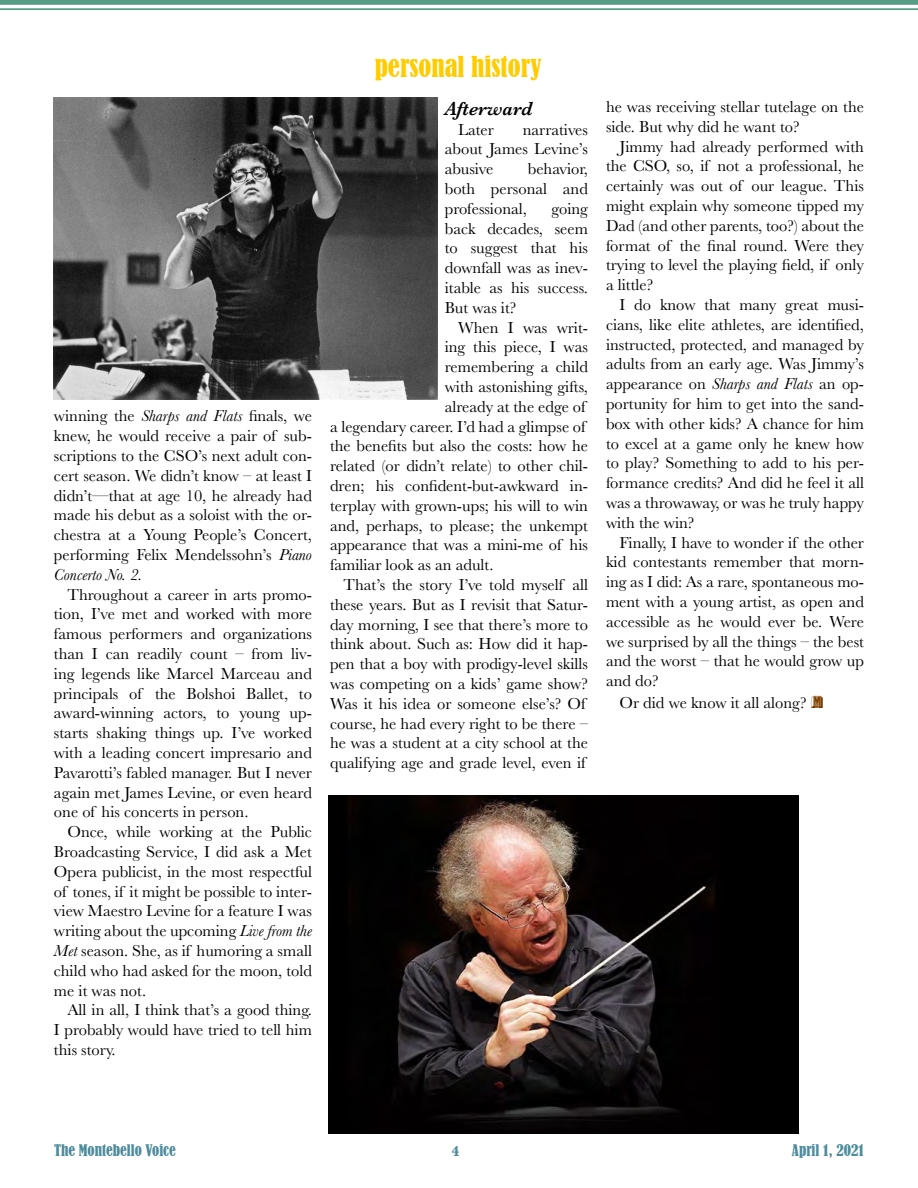
<style>
.page{position:relative;width:918px;height:1188px;background:#fff}
.page>*{position:absolute;margin:0;border:0;box-sizing:border-box;transform-origin:0 0}
.t1{font:condensed 27px "Bernard";color:#fc0}
.t2{font:italic 600 19.5px "Baskerville";color:#000}
.t3{font:16.5px/19.8px "Baskerville";color:#000;text-align:justify}
.t4{font:condensed 15px "Bernard";color:#4e8b9c}
.t5{font:700 15px "Baskerville";color:#4e8b9c}
.s1{font-style:italic}
.s2{font-family:"Buxom D";font-size:18px;color:#804000}
</style>
<div class="page">
<div style="left:0;top:0;width:918px;height:5px;background:#569d86"></div>
<hr style="left:0;top:8px;width:918px;height:2px;background:#569d86">
<img style="left:329px;top:795px;width:469px;height:339px">
<img style="left:54px;top:97px;width:384px;height:303px">
<p class="t3" style="left:54px;top:406px;width:260px">winning the <span class="s1">Sharps and Flats</span> finals, we knew, he would receive a pair of sub&shy;scriptions to the CSO’s next adult con&shy;cert season. We didn’t know – at least I didn’t—that at age 10, he already had made his debut as a soloist with the or&shy;chestra at a Young People’s Concert, performing Felix Mendelssohn’s <span class="s1">Piano Concerto No. 2.</span></p>
<p class="t3" style="left:54px;top:585px;width:260px;text-indent:13px">Throughout a career in arts promo&shy;tion, I’ve met and worked with more famous performers and organizations than I can readily count – from liv&shy;ing legends like Marcel Marceau and principals of the Bolshoi Ballet, to award-winning actors, to young up&shy;starts shaking things up. I’ve worked with a leading concert impresario and Pavarotti’s fabled manager. But I never again met James Levine, or even heard one of his concerts in person.</p>
<p class="t3" style="left:54px;top:822px;width:260px;text-indent:13px">Once, while working at the Public Broadcasting Service, I did ask a Met Opera publicist, in the most respectful of tones, if it might be possible to inter&shy;view Maestro Levine for a feature I was writing about the upcoming <span class="s1">Live from the Met</span> season. She, as if humoring a small child who had asked for the moon, told me it was not.</p>
<p class="t3" style="left:54px;top:1000px;width:260px;text-indent:13px">All in all, I think that’s a good thing.<br>I probably would have tried to tell him this story.</p>
<h1 class="t1" style="left:375px;top:50px;width:168px">personal history</h1>
<p class="t2" style="left:445px;top:95px;width:89px">Afterward</p>
<p class="t3" style="left:458px;top:120px;width:37px">Later</p>
<p class="t3" style="left:445px;top:120px;width:145px;text-indent:78px">narratives about James Levine’s abusive</p>
<p class="t3" style="left:445px;top:159px;width:145px;text-indent:83px">behavior, both personal and professional,</p>
<p class="t3" style="left:445px;top:199px;width:145px;text-indent:107px">going back decades, seem to suggest that his downfall was as inev&shy;itable as his success.<br>But was it?</p>
<p class="t3" style="left:458px;top:318px;width:131px">When I was writ-</p>
<p class="t3" style="left:445px;top:337px;width:145px">ing this piece, I was</p>
<p class="t3" style="left:445px;top:357px;width:145px">remembering a child</p>
<p class="t3" style="left:445px;top:377px;width:145px">with astonishing gifts,</p>
<p class="t3" style="left:445px;top:397px;width:142px">already at the edge of</p>
<p class="t3" style="left:330px;top:417px;width:257px">a legendary career. I’d had a glimpse of</p>
<p class="t3" style="left:330px;top:436px;width:259px">the benefits but also the costs: how he</p>
<p class="t3" style="left:330px;top:456px;width:260px">related (or didn’t relate) to other chil-</p>
<p class="t3" style="left:330px;top:476px;width:259px">dren; his confident-but-awkward in-</p>
<p class="t3" style="left:330px;top:496px;width:259px">terplay with grown-ups; his will to win</p>
<p class="t3" style="left:330px;top:516px;width:260px">and, perhaps, to please; the unkempt</p>
<p class="t3" style="left:330px;top:535px;width:259px">appearance that was a mini-me of his</p>
<p class="t3" style="left:330px;top:555px;width:165px">familiar look as an adult.</p>
<p class="t3" style="left:344px;top:575px;width:246px">That’s the story I’ve told myself all</p>
<p class="t3" style="left:330px;top:595px;width:260px">these years. But as I revisit that Satur-</p>
<p class="t3" style="left:330px;top:615px;width:259px">day morning, I see that there’s more to</p>
<p class="t3" style="left:330px;top:634px;width:260px">think about. Such as: How did it hap-</p>
<p class="t3" style="left:330px;top:654px;width:259px">pen that a boy with prodigy-level skills</p>
<p class="t3" style="left:330px;top:674px;width:259px">was competing on a kids’ game show?</p>
<p class="t3" style="left:330px;top:694px;width:257px">Was it his idea or someone else’s? Of</p>
<p class="t3" style="left:330px;top:714px;width:260px">course, he had every right to be there –</p>
<p class="t3" style="left:330px;top:733px;width:260px">he was a student at a city school at the</p>
<p class="t3" style="left:330px;top:753px;width:257px">qualifying age and grade level, even if</p>
<p class="t3" style="left:606px;top:97px;width:260px">he was receiving stellar tutelage on the side. But why did he want to?</p>
<p class="t3" style="left:606px;top:137px;width:260px;text-indent:13px">Jimmy had already performed with the CSO, so, if not a professional, he certainly was out of our league. This might explain why someone tipped my Dad (and other parents, too?) about the format of the final round. Were they trying to level the playing field, if only a little?</p>
<p class="t3" style="left:606px;top:295px;width:260px;text-indent:13px">I do know that many great musi&shy;cians, like elite athletes, are identified, instructed, protected, and managed by adults from an early age. Was Jimmy’s appearance on <span class="s1">Sharps and Flats</span> an op&shy;portunity for him to get into the sand&shy;box with other kids? A chance for him to excel at a game only he knew how to play? Something to add to his per&shy;formance credits? And did he feel it all was a throwaway, or was he truly happy with the win?</p>
<p class="t3" style="left:606px;top:533px;width:260px;text-indent:13px">Finally, I have to wonder if the other kid contestants remember that morn&shy;ing as I did: As a rare, spontaneous mo&shy;ment with a young artist, as open and accessible as he would ever be. Were we surprised by all the things – the best and the worst – that he would grow up and do?</p>
<p class="t3" style="left:620px;top:693px;width:205px">Or did we know it all along? <span class="s2">M</span></p>
<p class="t4" style="left:54px;top:1141px;width:123px">The Montebello Voice</p>
<p class="t5" style="left:452px;top:1140px;width:10px">4</p>
<p class="t4" style="left:792px;top:1141px;width:74px">April 1, 2021</p>
</div>
